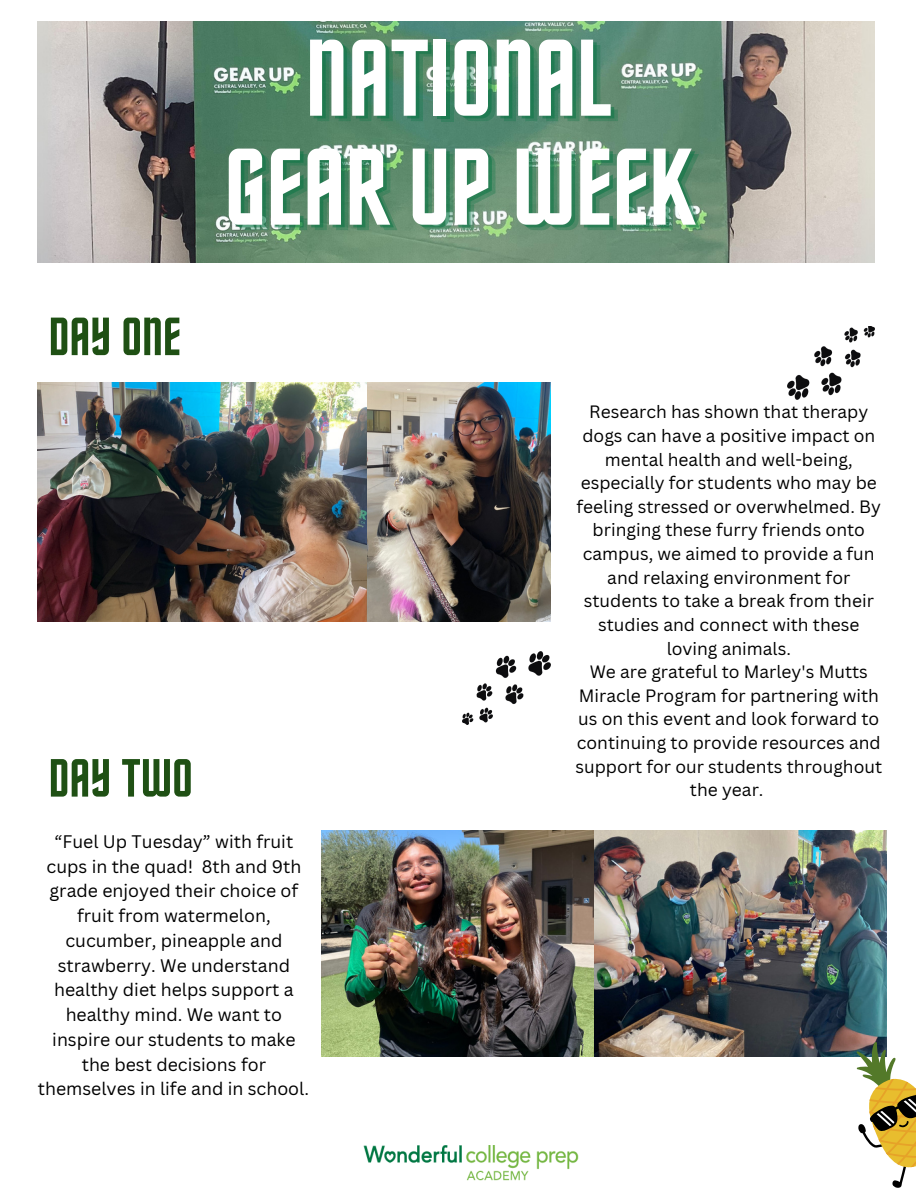
<style>
.page{position:relative;width:918px;height:1188px;background:#fff}
.page>*{position:absolute;margin:0;border:0;box-sizing:border-box;transform-origin:0 0}
.t1{font:109.5px/109.1px "Horta";color:#fff;text-align:center}
.t2{font:54px "Horta";color:#1f5014}
.t3{font:17.7px/24.8px "Canva Sans";color:#000;text-align:center}
.t4{font:17.4px/23.7px "Canva Sans";color:#000;text-align:center}
</style>
<div class="page">
<img style="left:38px;top:22px;width:837px;height:240px">
<img style="left:38px;top:383px;width:513px;height:238px">
<img style="left:322px;top:831px;width:564px;height:226px">
<svg style="left:856px;top:1042px;width:60px;height:146px"></svg>
<img style="left:463px;top:651px;width:87px;height:73px">
<img style="left:787px;top:326px;width:88px;height:73px">
<img style="left:363px;top:1145px;width:216px;height:36px">
<p class="t2" style="left:49px;top:314px;width:134px">DAY ONE</p>
<p class="t2" style="left:49px;top:756px;width:146px">DAY TWO</p>
<p class="t1" style="left:224px;top:33px;width:471px">NATIONAL<br>GEAR UP WEEK</p>
<p class="t4" style="left:577px;top:400px;width:306px">Research has shown that therapy dogs can have a positive impact on mental health and well-being, especially for students who may be feeling stressed or overwhelmed. By bringing these furry friends onto campus, we aimed to provide a fun and relaxing environment for students to take a break from their studies and connect with these loving animals.</p>
<p class="t4" style="left:575px;top:660px;width:308px">We are grateful to Marley's Mutts<br>Miracle Program for partnering with us on this event and look forward to continuing to provide resources and support for our students throughout the year.</p>
<p class="t3" style="left:38px;top:829px;width:273px">“Fuel Up Tuesday” with fruit cups in the quad! 8th and 9th grade enjoyed their choice of fruit from watermelon, cucumber, pineapple and strawberry. We understand healthy diet helps support a healthy mind. We want to inspire our students to make the best decisions for themselves in life and in school.</p>
</div>
